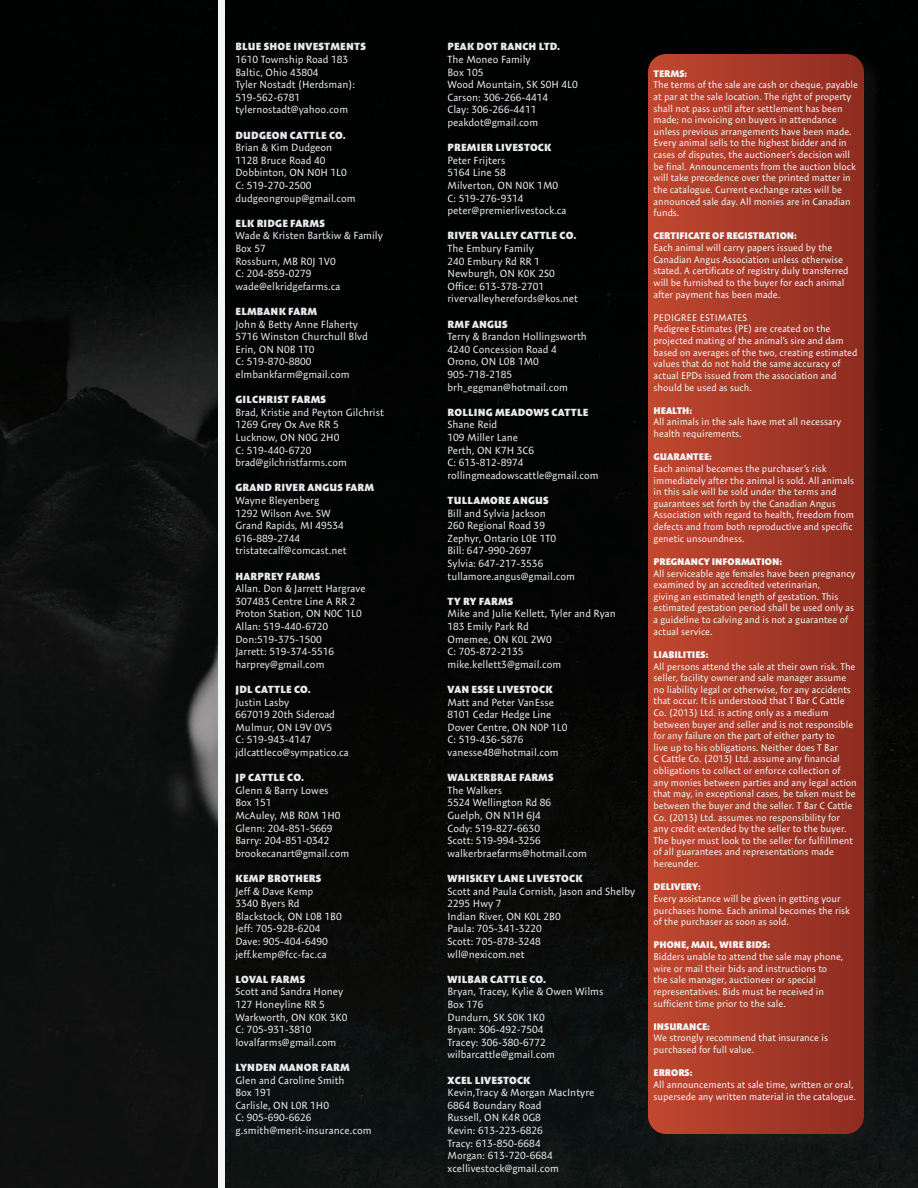
<style>
.page{position:relative;width:918px;height:1188px;background:#fff}
.page>*{position:absolute;margin:0;border:0;box-sizing:border-box;transform-origin:0 0}
.t1{font:10.5px/12.6px "Expo Sans Pro";color:#e7e9ed}
.t2{font:900 10.5px "Expo Sans Pro";letter-spacing:.02em;color:#e7e9ed}
.t3{font:9.75px/11.6px "Expo Sans Pro";color:#f2f6f7}
.t4{font:900 9.75px "Expo Sans Pro";color:#f2f6f7}
</style>
<div class="page">
<img style="left:225px;top:0;width:693px;height:1188px">
<img style="left:0;top:0;width:218px;height:1188px">
<div style="left:218px;top:0;width:7px;height:1188px;background:#f2f6f7"></div>
<div style="left:649px;top:55px;width:233px;height:1097px;background:#0f0e0e"></div>
<svg style="left:648px;top:54px;width:216px;height:1080px;background:#a73928"></svg>
<p class="t2" style="left:236px;top:40px;width:132px">BLUE SHOE INVESTMENTS</p>
<p class="t1" style="left:235px;top:53px;width:121px">1610 Township Road 183<br>Baltic, Ohio 43804<br>Tyler Nostadt (Herdsman):<br>519-562-6781 tylernostadt@yahoo.com</p>
<p class="t2" style="left:236px;top:128px;width:112px">DUDGEON CATTLE CO.</p>
<p class="t1" style="left:235px;top:141px;width:122px">Brian &amp; Kim Dudgeon<br>1128 Bruce Road 40<br>Dobbinton, ON N0H 1L0<br>C: 519-270-2500 dudgeongroup@gmail.com</p>
<p class="t2" style="left:236px;top:217px;width:91px">ELK RIDGE FARMS</p>
<p class="t1" style="left:235px;top:229px;width:149px">Wade &amp; Kristen Bartkiw &amp; Family<br>Box 57<br>Rossburn, MB R0J 1V0<br>C: 204-859-0279 wade@elkridgefarms.ca</p>
<p class="t2" style="left:236px;top:305px;width:83px">ELMBANK FARM</p>
<p class="t1" style="left:235px;top:317px;width:134px">John &amp; Betty Anne Flaherty<br>5716 Winston Churchull Blvd<br>Erin, ON N0B 1T0<br>C: 519-870-8800 elmbankfarm@gmail.com</p>
<p class="t2" style="left:236px;top:393px;width:92px">GILCHRIST FARMS</p>
<p class="t1" style="left:235px;top:406px;width:150px">Brad, Kristie and Peyton Gilchrist<br>1269 Grey Ox Ave RR 5<br>Lucknow, ON N0G 2H0<br>C: 519-440-6720 brad@gilchristfarms.com</p>
<p class="t2" style="left:236px;top:481px;width:140px">GRAND RIVER ANGUS FARM</p>
<p class="t1" style="left:235px;top:494px;width:113px">Wayne Bleyenberg<br>1292 Wilson Ave. SW<br>Grand Rapids, MI 49534<br>616-889-2744 tristatecalf@comcast.net</p>
<p class="t2" style="left:236px;top:569px;width:86px">HARPREY FARMS</p>
<p class="t1" style="left:235px;top:582px;width:132px">Allan. Don &amp; Jarrett Hargrave<br>307483 Centre Line A RR 2<br>Proton Station, ON N0C 1L0<br>Allan: 519-440-6720<br>Don:519-375-1500<br>Jarrett: 519-374-5516 harprey@gmail.com</p>
<p class="t2" style="left:236px;top:683px;width:77px">JDL CATTLE CO.</p>
<p class="t1" style="left:235px;top:695px;width:115px">Justin Lasby<br>667019 20th Sideroad<br>Mulmur, ON L9V 0V5<br>C: 519-943-4147 jdlcattleco@sympatico.ca</p>
<p class="t2" style="left:236px;top:771px;width:70px">JP CATTLE CO.</p>
<p class="t1" style="left:235px;top:784px;width:115px">Glenn &amp; Barry Lowes<br>Box 151<br>McAuley, MB R0M 1H0<br>Glenn: 204-851-5669<br>Barry: 204-851-0342 brookecanart@gmail.com</p>
<p class="t2" style="left:236px;top:872px;width:87px">KEMP BROTHERS</p>
<p class="t1" style="left:235px;top:884px;width:108px">Jeff &amp; Dave Kemp<br>3340 Byers Rd<br>Blackstock, ON L0B 1B0<br>Jeff: 705-928-6204<br>Dave: 905-404-6490 jeff.kemp@fcc-fac.ca</p>
<p class="t2" style="left:236px;top:973px;width:71px">LOVAL FARMS</p>
<p class="t1" style="left:235px;top:985px;width:113px">Scott and Sandra Honey<br>127 Honeyline RR 5<br>Warkworth, ON K0K 3K0<br>C: 705-931-3810 lovalfarms@gmail.com</p>
<p class="t2" style="left:236px;top:1061px;width:116px">LYNDEN MANOR FARM</p>
<p class="t1" style="left:235px;top:1073px;width:138px">Glen and Caroline Smith<br>Box 191<br>Carlisle, ON L0R 1H0<br>C: 905-690-6626 g.smith@merit-insurance.com</p>
<p class="t2" style="left:448px;top:40px;width:114px">PEAK DOT RANCH LTD.</p>
<p class="t1" style="left:447px;top:53px;width:132px">The Moneo Family<br>Box 105<br>Wood Mountain, SK S0H 4L0<br>Carson: 306-266-4414<br>Clay: 306-266-4411 peakdot@gmail.com</p>
<p class="t2" style="left:448px;top:141px;width:105px">PREMIER LIVESTOCK</p>
<p class="t1" style="left:447px;top:154px;width:121px">Peter Frijters<br>5164 Line 58<br>Milverton, ON N0K 1M0<br>C: 519-276-9314 peter@premierlivestock.ca</p>
<p class="t2" style="left:448px;top:229px;width:130px">RIVER VALLEY CATTLE CO.</p>
<p class="t1" style="left:447px;top:242px;width:132px">The Embury Family<br>240 Embury Rd RR 1<br>Newburgh, ON K0K 2S0<br>Office: 613-378-2701 rivervalleyherefords@kos.net</p>
<p class="t2" style="left:448px;top:317px;width:62px">RMF ANGUS</p>
<p class="t1" style="left:447px;top:330px;width:141px">Terry &amp; Brandon Hollingsworth<br>4240 Concession Road 4<br>Orono, ON L0B 1M0<br>905-718-2185 brh_eggman@hotmail.com</p>
<p class="t2" style="left:448px;top:406px;width:142px">ROLLING MEADOWS CATTLE</p>
<p class="t1" style="left:447px;top:418px;width:153px">Shane Reid<br>109 Miller Lane<br>Perth, ON K7H 3C6<br>C: 613-812-8974 rollingmeadowscattle@gmail.com</p>
<p class="t2" style="left:448px;top:494px;width:103px">TULLAMORE ANGUS</p>
<p class="t1" style="left:447px;top:506px;width:129px">Bill and Sylvia Jackson<br>260 Regional Road 39<br>Zephyr, Ontario L0E 1T0<br>Bill: 647-990-2697<br>Sylvia: 647-217-3536 tullamore.angus@gmail.com</p>
<p class="t2" style="left:448px;top:595px;width:67px">TY RY FARMS</p>
<p class="t1" style="left:447px;top:607px;width:170px">Mike and Julie Kellett, Tyler and Ryan<br>183 Emily Park Rd<br>Omemee, ON K0L 2W0<br>C: 705-872-2135 mike.kellett3@gmail.com</p>
<p class="t2" style="left:448px;top:683px;width:107px">VAN ESSE LIVESTOCK</p>
<p class="t1" style="left:447px;top:695px;width:122px">Matt and Peter VanEsse<br>8101 Cedar Hedge Line<br>Dover Centre, ON N0P 1L0<br>C: 519-436-5876 vanesse48@hotmail.com</p>
<p class="t2" style="left:448px;top:771px;width:108px">WALKERBRAE FARMS</p>
<p class="t1" style="left:447px;top:784px;width:141px">The Walkers<br>5524 Wellington Rd 86<br>Guelph, ON N1H 6J4<br>Cody: 519-827-6630<br>Scott: 519-994-3256 walkerbraefarms@hotmail.com</p>
<p class="t2" style="left:448px;top:872px;width:137px">WHISKEY LANE LIVESTOCK</p>
<p class="t1" style="left:447px;top:884px;width:189px">Scott and Paula Cornish, Jason and Shelby<br>2295 Hwy 7<br>Indian River, ON K0L 2B0<br>Paula: 705-341-3220<br>Scott: 705-878-3248<br>wll@nexicom.net</p>
<p class="t2" style="left:448px;top:973px;width:100px">WILBAR CATTLE CO.</p>
<p class="t1" style="left:447px;top:985px;width:157px">Bryan, Tracey, Kylie &amp; Owen Wilms<br>Box 176<br>Dundurn, SK S0K 1K0<br>Bryan: 306-492-7504<br>Tracey: 306-380-6772 wilbarcattle@gmail.com</p>
<p class="t2" style="left:448px;top:1073px;width:85px">XCEL LIVESTOCK</p>
<p class="t1" style="left:447px;top:1086px;width:148px">Kevin,Tracy &amp; Morgan MacIntyre<br>6864 Boundary Road<br>Russell, ON K4R 0G8<br>Kevin: 613-223-6826<br>Tracy: 613-850-6684<br>Morgan: 613-720-6684 xcellivestock@gmail.com</p>
<p class="t4" style="left:654px;top:67px;width:35px">TERMS:</p>
<p class="t3" style="left:654px;top:79px;width:206px">The terms of the sale are cash or cheque, payable at par at the sale location. The right of property shall not pass until after settlement has been made; no invoicing on buyers in attendance unless previous arrangements have been made.<br>Every animal sells to the highest bidder and in cases of disputes, the auctioneer’s decision will be final. Announcements from the auction block will take precedence over the printed matter in the catalogue. Current exchange rates will be announced sale day. All monies are in Canadian funds.</p>
<p class="t4" style="left:654px;top:230px;width:145px">CERTIFICATE OF REGISTRATION:</p>
<p class="t3" style="left:654px;top:242px;width:197px">Each animal will carry papers issued by the Canadian Angus Association unless otherwise stated. A certificate of registry duly transferred will be furnished to the buyer for each animal after payment has been made.</p>
<p class="t3" style="left:654px;top:312px;width:205px">PEDIGREE ESTIMATES<br>Pedigree Estimates (PE) are created on the projected mating of the animal’s sire and dam based on averages of the two, creating estimated values that do not hold the same accuracy of actual EPDs issued from the association and should be used as such.</p>
<p class="t4" style="left:654px;top:404px;width:40px">HEALTH:</p>
<p class="t3" style="left:654px;top:416px;width:189px">All animals in the sale have met all necessary health requirements.</p>
<p class="t4" style="left:654px;top:451px;width:60px">GUARANTEE:</p>
<p class="t3" style="left:654px;top:463px;width:202px">Each animal becomes the purchaser’s risk immediately after the animal is sold. All animals in this sale will be sold under the terms and guarantees set forth by the Canadian Angus Association with regard to health, freedom from defects and from both reproductive and specific genetic unsoundness.</p>
<p class="t4" style="left:654px;top:555px;width:130px">PREGNANCY INFORMATION:</p>
<p class="t3" style="left:654px;top:567px;width:203px">All serviceable age females have been pregnancy examined by an accredited veterinarian,<br>giving an estimated length of gestation. This estimated gestation period shall be used only as a guideline to calving and is not a guarantee of actual service.</p>
<p class="t4" style="left:654px;top:648px;width:57px">LIABILITIES:</p>
<p class="t3" style="left:654px;top:660px;width:205px">All persons attend the sale at their own risk. The seller, facility owner and sale manager assume no liability legal or otherwise, for any accidents that occur. It is understood that T Bar C Cattle Co. (2013) Ltd. is acting only as a medium between buyer and seller and is not responsible for any failure on the part of either party to<br>live up to his obligations. Neither does T Bar<br>C Cattle Co. (2013) Ltd. assume any financial obligations to collect or enforce collection of any monies between parties and any legal action that may, in exceptional cases, be taken must be between the buyer and the seller. T Bar C Cattle Co. (2013) Ltd. assumes no responsibility for any credit extended by the seller to the buyer.<br>The buyer must look to the seller for fulfillment of all guarantees and representations made hereunder.</p>
<p class="t4" style="left:654px;top:881px;width:49px">DELIVERY:</p>
<p class="t3" style="left:654px;top:893px;width:198px">Every assistance will be given in getting your purchases home. Each animal becomes the risk of the purchaser as soon as sold.</p>
<p class="t4" style="left:654px;top:939px;width:118px">PHONE, MAIL, WIRE BIDS:</p>
<p class="t3" style="left:654px;top:951px;width:191px">Bidders unable to attend the sale may phone, wire or mail their bids and instructions to the sale manager, auctioneer or special representatives. Bids must be received in sufficient time prior to the sale.</p>
<p class="t4" style="left:654px;top:1020px;width:58px">INSURANCE:</p>
<p class="t3" style="left:654px;top:1032px;width:176px">We strongly recommend that insurance is purchased for full value.</p>
<p class="t4" style="left:654px;top:1067px;width:40px">ERRORS:</p>
<p class="t3" style="left:654px;top:1079px;width:204px">All announcements at sale time, written or oral, supersede any written material in the catalogue.</p>
</div>
